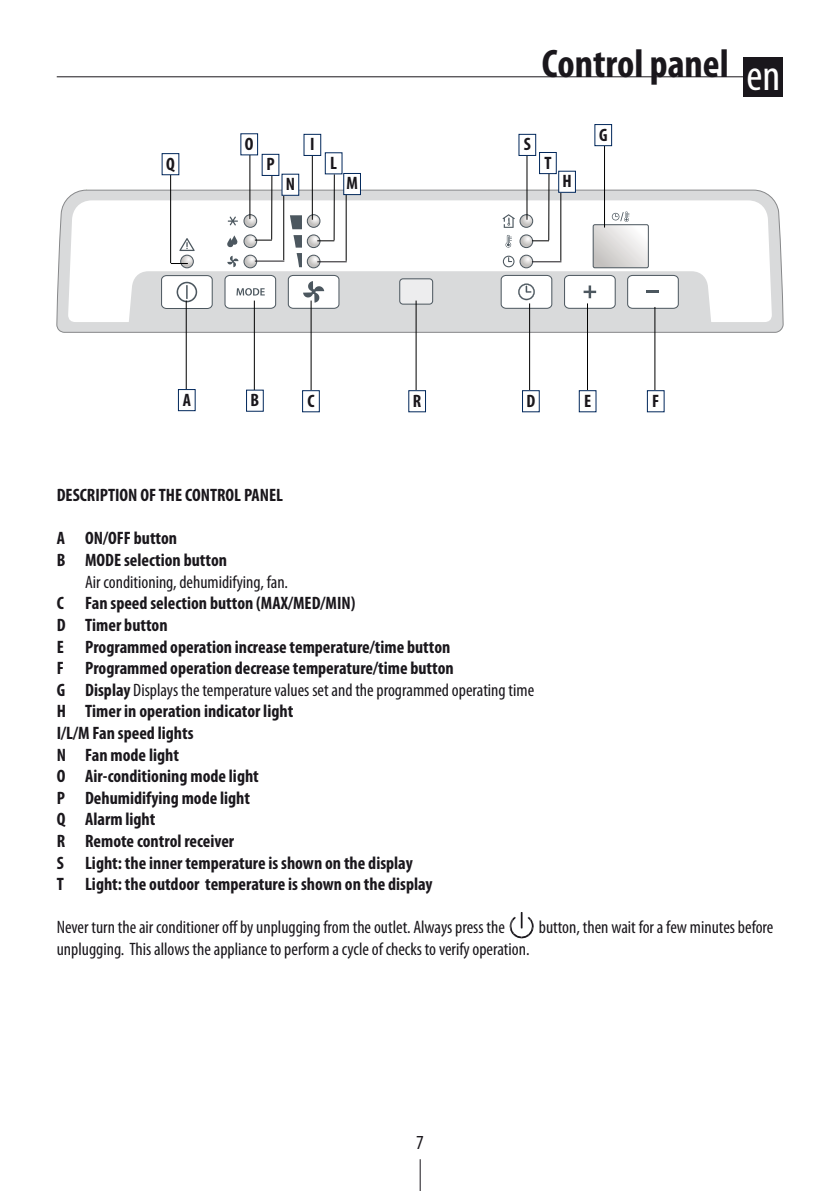
<style>
.page{position:relative;width:840px;height:1191px;background:#fff}
.page>*{position:absolute;margin:0;border:0;box-sizing:border-box;transform-origin:0 0}
.t1{font:condensed 44px "Myriad Pro";color:#fff}
.t2{font:700 condensed 40px "Myriad Pro";color:#1a171c}
.t3{font:condensed 20px "Myriad Pro";color:#1a171c}
.t4{font:700 condensed 18px "Myriad Pro";color:#1a171c}
.t5{font:condensed 18px "Myriad Pro";color:#1a171c}
.s1{font-weight:700}
</style>
<div class="page">
<hr style="left:419px;top:1159px;width:1px;height:32px;background:#1a171c">
<hr style="left:57px;top:76px;width:692px;height:1px;background:#1a171c">
<div style="left:743px;top:57px;width:39px;height:39px;background:#1a171c"></div>
<svg style="left:57px;top:190px;width:725px;height:142px;background:#d4d5d7"></svg>
<svg style="left:68px;top:200px;width:703px;height:122px"></svg>
<svg style="left:128px;top:211px;width:583px;height:118px"></svg>
<hr style="left:526px;top:153px;width:1px;height:67px;background:#000">
<hr style="left:311px;top:152px;width:1px;height:68px;background:#000">
<hr style="left:249px;top:152px;width:1px;height:67px;background:#000">
<hr style="left:170px;top:173px;width:1px;height:90px;background:#000">
<hr style="left:186px;top:300px;width:1px;height:90px;background:#000">
<hr style="left:254px;top:300px;width:1px;height:90px;background:#000">
<hr style="left:310px;top:300px;width:1px;height:90px;background:#000">
<hr style="left:415px;top:300px;width:1px;height:90px;background:#000">
<hr style="left:529px;top:303px;width:1px;height:88px;background:#000">
<hr style="left:586px;top:303px;width:1px;height:88px;background:#000">
<hr style="left:654px;top:307px;width:1px;height:88px;background:#000">
<hr style="left:603px;top:140px;width:1px;height:87px;background:#000">
<hr style="left:548px;top:173px;width:1px;height:67px;background:#000">
<hr style="left:333px;top:174px;width:1px;height:66px;background:#000">
<hr style="left:271px;top:172px;width:1px;height:68px;background:#000">
<hr style="left:560px;top:189px;width:1px;height:72px;background:#000">
<hr style="left:345px;top:191px;width:1px;height:70px;background:#000">
<hr style="left:283px;top:188px;width:1px;height:72px;background:#000">
<div style="left:241px;top:134px;width:16px;height:21px;background:#fff"></div>
<div style="left:240px;top:133px;width:18px;height:22px;border:1px solid #00275b"></div>
<div style="left:262px;top:154px;width:17px;height:21px;background:#fff"></div>
<div style="left:261px;top:154px;width:18px;height:22px;border:1px solid #00275b"></div>
<div style="left:282px;top:174px;width:16px;height:21px;background:#fff"></div>
<div style="left:304px;top:134px;width:16px;height:21px;background:#fff"></div>
<div style="left:303px;top:134px;width:18px;height:22px;border:1px solid #00275b"></div>
<div style="left:324px;top:152px;width:18px;height:22px;border:1px solid #00275b"></div>
<div style="left:343px;top:173px;width:17px;height:22px;background:#fff"></div>
<div style="left:343px;top:173px;width:18px;height:22px;border:1px solid #00275b"></div>
<div style="left:518px;top:134px;width:17px;height:21px;background:#fff"></div>
<div style="left:518px;top:134px;width:18px;height:22px;border:1px solid #00275b"></div>
<div style="left:538px;top:152px;width:18px;height:22px;border:1px solid #00275b"></div>
<div style="left:558px;top:171px;width:17px;height:21px;background:#fff"></div>
<div style="left:558px;top:171px;width:17px;height:22px;border:1px solid #00275b"></div>
<div style="left:594px;top:125px;width:17px;height:21px;background:#fff"></div>
<div style="left:594px;top:124px;width:17px;height:22px;border:1px solid #00275b"></div>
<div style="left:178px;top:389px;width:17px;height:22px;border:1px solid #00275b"></div>
<div style="left:246px;top:389px;width:17px;height:23px;border:1px solid #00275b"></div>
<div style="left:302px;top:390px;width:17px;height:22px;border:1px solid #00275b"></div>
<div style="left:408px;top:390px;width:18px;height:22px;border:1px solid #00275b"></div>
<div style="left:521px;top:390px;width:18px;height:22px;border:1px solid #00275b"></div>
<div style="left:578px;top:390px;width:18px;height:22px;border:1px solid #00275b"></div>
<div style="left:647px;top:391px;width:16px;height:21px;background:#fff"></div>
<div style="left:646px;top:390px;width:18px;height:22px;border:1px solid #00275b"></div>
<svg style="left:509px;top:912px;width:24px;height:26px"></svg>
<p class="t4" style="left:166px;top:152px;width:10px">q</p>
<p class="t4" style="left:245px;top:132px;width:9px">o</p>
<p class="t4" style="left:266px;top:153px;width:8px">p</p>
<p class="t4" style="left:285px;top:173px;width:9px">n</p>
<p class="t4" style="left:310px;top:133px;width:6px">I</p>
<p class="t4" style="left:330px;top:151px;width:8px">L</p>
<p class="t4" style="left:346px;top:172px;width:13px">M</p>
<p class="t2" style="left:541px;top:39px;width:188px">Control panel</p>
<p class="t4" style="left:523px;top:133px;width:9px">S</p>
<p class="t4" style="left:544px;top:151px;width:9px">T</p>
<p class="t4" style="left:562px;top:170px;width:11px">H</p>
<p class="t4" style="left:598px;top:123px;width:10px">G</p>
<p class="t1" style="left:746px;top:49px;width:35px">en</p>
<p class="t4" style="left:182px;top:388px;width:10px">A</p>
<p class="t4" style="left:250px;top:389px;width:10px">B</p>
<p class="t4" style="left:307px;top:389px;width:9px">C</p>
<p class="t4" style="left:412px;top:389px;width:10px">R</p>
<p class="t4" style="left:526px;top:389px;width:10px">D</p>
<p class="t4" style="left:583px;top:389px;width:9px">E</p>
<p class="t4" style="left:651px;top:389px;width:9px">F</p>
<p class="t4" style="left:57px;top:484px;width:227px">DESCRIPTION OF THE CONTROL PANEL</p>
<p class="t4" style="left:57px;top:527px;width:122px">A ON/OFF button</p>
<p class="t4" style="left:57px;top:549px;width:172px">B MODE selection button</p>
<p class="t5" style="left:85px;top:571px;width:204px">Air conditioning, dehumidifying, fan.</p>
<p class="t4" style="left:57px;top:592px;width:300px">C Fan speed selection button (MAX/MED/MIN)</p>
<p class="t4" style="left:57px;top:613px;width:112px">D Timer button</p>
<p class="t4" style="left:57px;top:635px;width:395px">E Programmed operation increase temperature/time button</p>
<p class="t4" style="left:57px;top:657px;width:398px">F Programmed operation decrease temperature/time button</p>
<p class="t5" style="left:57px;top:679px;width:478px"><span class="s1">G Display</span> Displays the temperature values set and the programmed operating time</p>
<p class="t4" style="left:57px;top:700px;width:238px">H Timer in operation indicator light</p>
<p class="t4" style="left:57px;top:721px;width:138px">I/L/M Fan speed lights</p>
<p class="t4" style="left:57px;top:743px;width:124px">N Fan mode light</p>
<p class="t4" style="left:57px;top:765px;width:203px">O Air-conditioning mode light</p>
<p class="t4" style="left:57px;top:786px;width:195px">P Dehumidifying mode light</p>
<p class="t4" style="left:57px;top:808px;width:100px">Q Alarm light</p>
<p class="t4" style="left:57px;top:829px;width:179px">R Remote control receiver</p>
<p class="t4" style="left:57px;top:851px;width:357px">S Light: the inner temperature is shown on the display</p>
<p class="t4" style="left:57px;top:873px;width:377px">T Light: the outdoor temperature is shown on the display</p>
<p class="t5" style="left:57px;top:916px;width:449px">Never turn the air conditioner off by unplugging from the outlet. Always press the</p>
<p class="t5" style="left:538px;top:916px;width:236px">button, then wait for a few minutes before</p>
<p class="t5" style="left:57px;top:938px;width:474px">unplugging. This allows the appliance to perform a cycle of checks to verify operation.</p>
<p class="t3" style="left:416px;top:1130px;width:9px">7</p>
</div>
